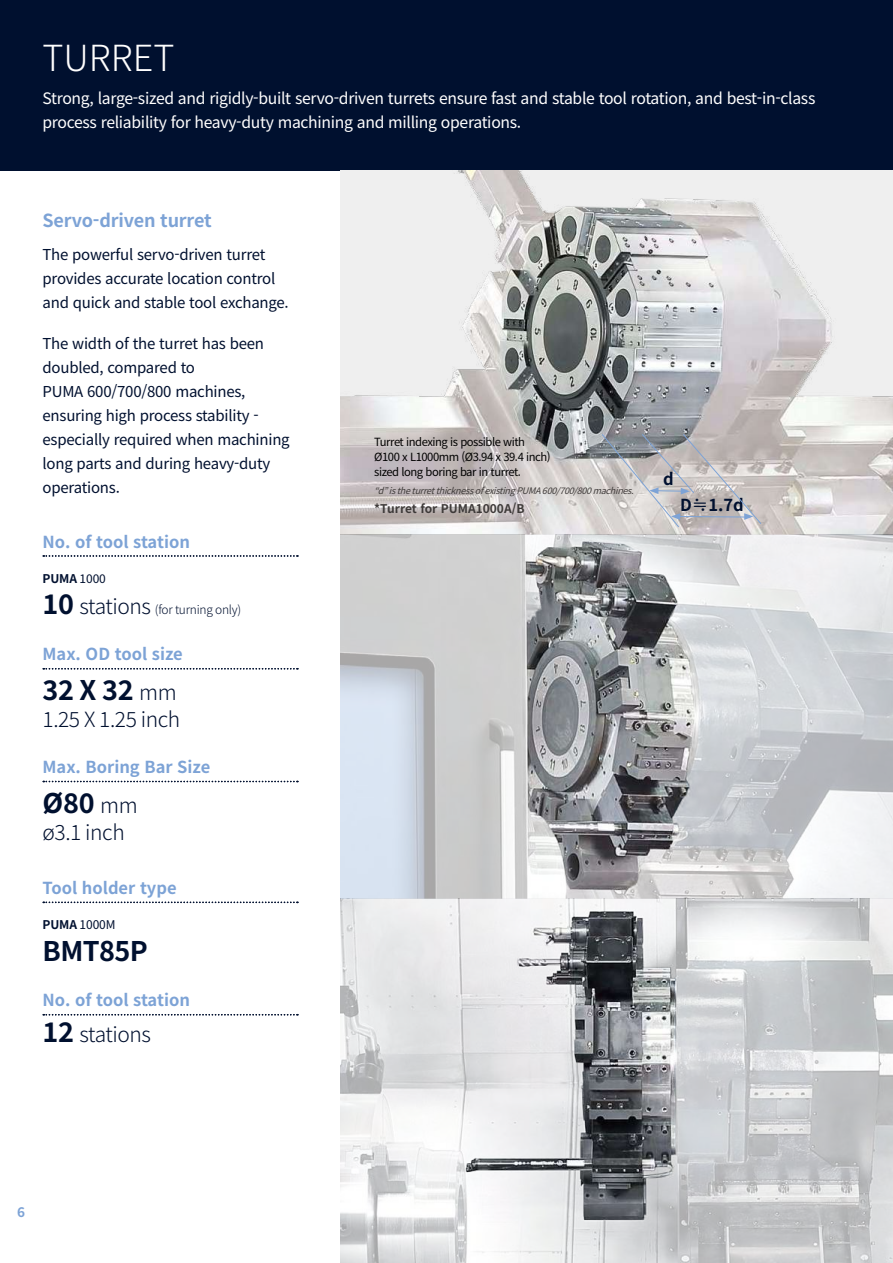
<style>
.page{position:relative;width:893px;height:1263px;background:#fff}
.page>*{position:absolute;margin:0;border:0;box-sizing:border-box;transform-origin:0 0}
.t1{font:300 36px "Noto Sans KR";color:#fff}
.t2{font:700 27px "Noto Sans KR";letter-spacing:-.02em;color:#00102f}
.t3{font:300 21px "Noto Sans KR";letter-spacing:-.02em;color:#00102f}
.t4{font:700 18px "Noto Sans KR";letter-spacing:-.01em;color:#7da3d6}
.t5{font:700 16.5px "Noto Sans KR";color:#7da3d6}
.t6{font:700 16.5px "Noto Sans KR";color:#00102f}
.t7{font:15.75px/24px "Noto Sans KR";letter-spacing:-.02em;color:#fff}
.t8{font:15px/24px "Noto Sans KR";letter-spacing:-.015em;color:#00102f}
.t9{font:700 13.5px "Noto Sans KR";color:#7da3d6}
.t10{font:300 12px "Noto Sans KR";letter-spacing:-.02em;color:#00102f}
.t11{font:700 12px "Noto Sans KR";color:#3e3a39}
.t12{font:12px "Noto Sans KR";letter-spacing:-.01em;color:#00102f}
.t13{font:700 12px "Noto Sans KR";color:#00102f}
.t14{font:11.25px/15px "Noto Sans KR";letter-spacing:-.04em;color:#000}
.t15{font:italic 9px "Noto Sans KR";color:#3e3a39}
.s1{font-weight:400}
.s2{font-weight:700;font-size:27px}
.s3{font-size:21px}
.s4{font-weight:300;font-size:21px}
.s5{font-weight:700}
.s6{font-weight:500}
</style>
<div class="page">
<div style="left:0;top:0;width:893px;height:170px;background:#00102f"></div>
<img style="left:340px;top:170px;width:553px;height:1093px">
<svg style="left:601px;top:433px;width:161px;height:95px;background:#bebbbb"></svg>
<svg style="left:43px;top:555px;width:255px;height:2px"></svg>
<svg style="left:43px;top:668px;width:255px;height:1px"></svg>
<svg style="left:43px;top:781px;width:255px;height:1px"></svg>
<svg style="left:43px;top:902px;width:255px;height:1px"></svg>
<svg style="left:43px;top:1014px;width:255px;height:1px"></svg>
<h1 class="t1" style="left:43px;top:38px;width:133px">TURRET</h1>
<p class="t7" style="left:43px;top:86px;width:774px">Strong, large-sized and rigidly-built servo-driven turrets ensure fast and stable tool rotation, and best-in-class process reliability for heavy-duty machining and milling operations.</p>
<p class="t4" style="left:43px;top:210px;width:171px">Servo-driven turret</p>
<p class="t8" style="left:43px;top:242px;width:248px">The powerful servo-driven turret provides accurate location control and quick and stable tool exchange.</p>
<p class="t8" style="left:43px;top:331px;width:249px">The width of the turret has been doubled, compared to<br>PUMA 600/700/800 machines, ensuring high process stability - especially required when machining long parts and during heavy-duty operations.</p>
<p class="t5" style="left:43px;top:532px;width:149px">No. of tool station</p>
<p class="t13" style="left:43px;top:572px;width:65px">PUMA <span class="s1">1000</span></p>
<p class="t10" style="left:43px;top:603px;width:200px"><span class="s2">10</span> <span class="s3">stations</span> (for turning only)</p>
<p class="t5" style="left:43px;top:645px;width:142px">Max. OD tool size</p>
<h2 class="t2" style="left:43px;top:675px;width:136px">32 X 32 <span class="s4">mm</span></h2>
<h3 class="t3" style="left:43px;top:707px;width:139px">1.25 X 1.25 inch</h3>
<p class="t5" style="left:43px;top:758px;width:169px">Max. Boring Bar Size</p>
<h2 class="t2" style="left:43px;top:788px;width:97px">Ø80 <span class="s4">mm</span></h2>
<h3 class="t3" style="left:43px;top:820px;width:84px">ø3.1 inch</h3>
<p class="t5" style="left:43px;top:879px;width:136px">Tool holder type</p>
<p class="t12" style="left:43px;top:918px;width:74px"><span class="s5">PUMA</span> 1000M</p>
<h2 class="t2" style="left:43px;top:936px;width:107px">BMT85P</h2>
<p class="t5" style="left:43px;top:991px;width:149px">No. of tool station</p>
<h3 class="t3" style="left:43px;top:1022px;width:110px"><span class="s2">12</span> stations</h3>
<p class="t14" style="left:374px;top:435px;width:178px">Turret indexing is possible with<br>Ø100 x L1000mm (Ø3.94 x 39.4 inch) sized long boring bar in turret.</p>
<p class="t15" style="left:374px;top:486px;width:268px">“d”istheturretthicknessofexistingPUMA600/700/800machines.</p>
<p class="t11" style="left:374px;top:501px;width:152px">*Turret for PUMA1000A/B</p>
<p class="t6" style="left:663px;top:470px;width:12px">d</p>
<p class="t6" style="left:680px;top:496px;width:65px">D<span class="s6">≒</span>1.7d</p>
<p class="t9" style="left:17px;top:1205px;width:9px">6</p>
</div>
